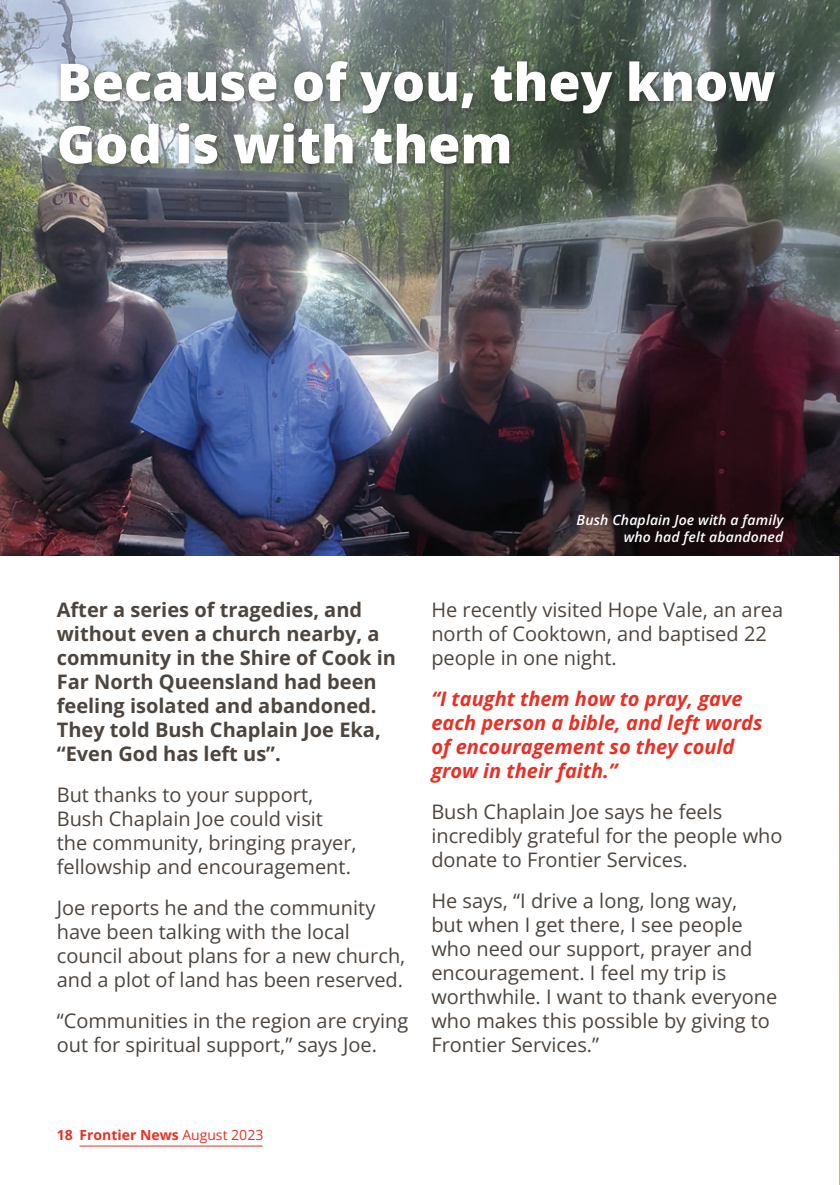
<style>
.page{position:relative;width:840px;height:1185px;background:#fff}
.page>*{position:absolute;margin:0;border:0;box-sizing:border-box;transform-origin:0 0}
.t1{font:800 52px/62.4px "Open Sans";color:#fff}
.t2{font:20px/24px "Open Sans";color:#4d453f}
.t3{font:700 20px/24px "Open Sans";color:#4d453f}
.t4{font:italic 700 20px/24px "Open Sans";color:#ee2e22}
.t5{font:italic 600 14px/16.8px "Open Sans";letter-spacing:.01em;color:#fff;text-align:right}
.t6{font:700 14px "Open Sans";color:#ee2e22}
.s1{font-weight:400}
</style>
<div class="page">
<svg style="left:839px;top:0;width:1px;height:1185px"></svg>
<img style="left:0;top:0;width:839px;height:556px">
<hr style="left:79px;top:1145px;width:183px;height:1px;background:#ee2e22">
<div style="left:54px;top:57px;width:727px;height:115px;background:#231f20;opacity:.55"></div>
<h1 class="t1" style="left:57px;top:50px;width:720px">Because of you, they know<br>God is with them</h1>
<p class="t5" style="left:576px;top:511px;width:208px">Bush Chaplain Joe with a family who had felt abandoned</p>
<p class="t3" style="left:57px;top:597px;width:340px">After a series of tragedies, and without even a church nearby, a community in the Shire of Cook in<br>Far North Queensland had been feeling isolated and abandoned.<br>They told Bush Chaplain Joe Eka, “Even God has left us”.</p>
<p class="t2" style="left:57px;top:782px;width:301px">But thanks to your support,<br>Bush Chaplain Joe could visit the community, bringing prayer, fellowship and encouragement.</p>
<p class="t2" style="left:57px;top:895px;width:350px">Joe reports he and the community have been talking with the local council about plans for a new church, and a plot of land has been reserved.</p>
<p class="t2" style="left:57px;top:1008px;width:353px">“Communities in the region are crying out for spiritual support,” says Joe.</p>
<p class="t2" style="left:431px;top:597px;width:353px">He recently visited Hope Vale, an area north of Cooktown, and baptised 22 people in one night.</p>
<p class="t4" style="left:431px;top:686px;width:332px">“I taught them how to pray, gave each person a bible, and left words of encouragement so they could grow in their faith.”</p>
<p class="t2" style="left:431px;top:799px;width:352px">Bush Chaplain Joe says he feels incredibly grateful for the people who donate to Frontier Services.</p>
<p class="t2" style="left:431px;top:888px;width:347px">He says, “I drive a long, long way,<br>but when I get there, I see people who need our support, prayer and encouragement. I feel my trip is worthwhile. I want to thank everyone who makes this possible by giving to<br>Frontier Services.”</p>
<p class="t6" style="left:57px;top:1125px;width:208px">18 Frontier News <span class="s1">August 2023</span></p>
</div>
